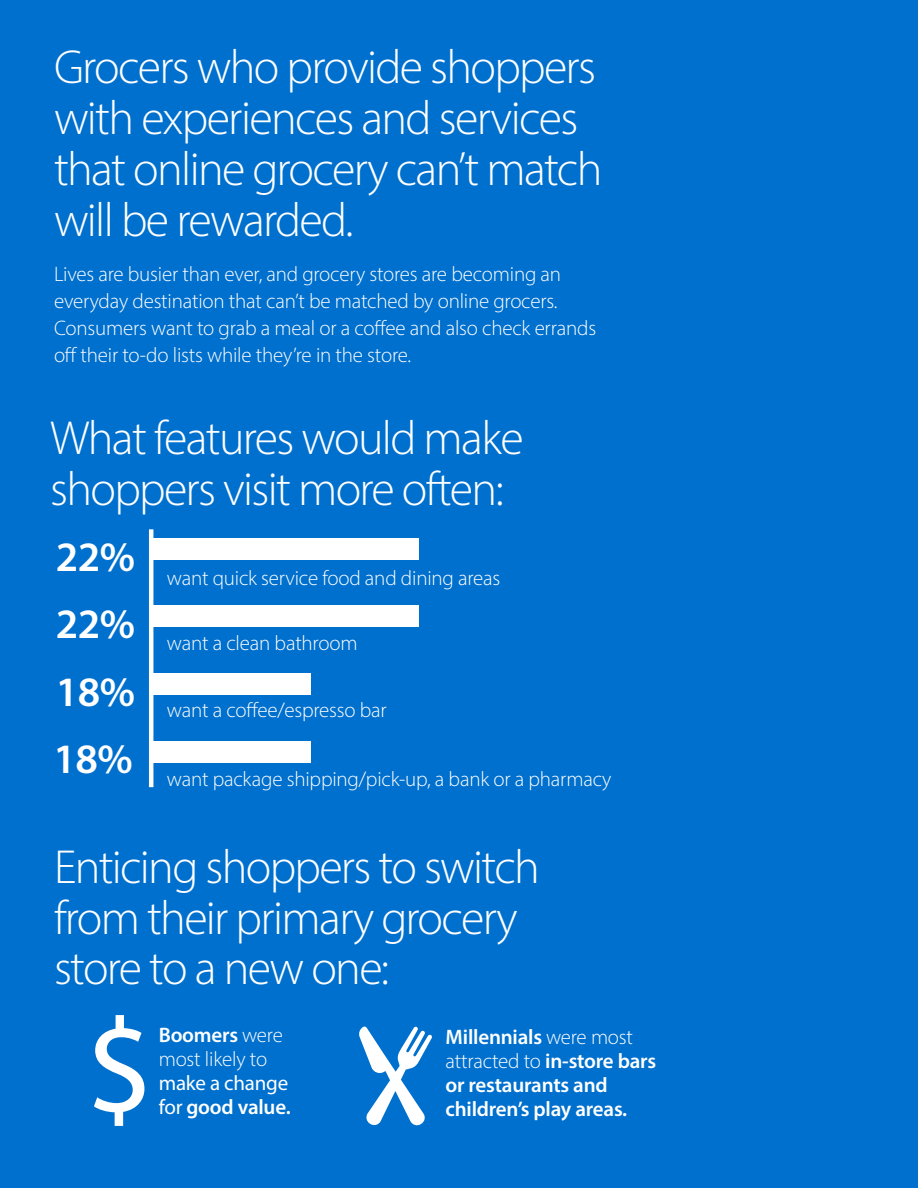
<style>
.page{position:relative;width:918px;height:1188px;background:#0070ce}
.page>*{position:absolute;margin:0;border:0;box-sizing:border-box;transform-origin:0 0}
.t1{font:135px "Myriad Pro";color:#fff}
.t2{font:300 48px/51px "Myriad Pro";letter-spacing:-.035em;color:#fff}
.t3{font:600 42px/67.2px "Myriad Pro";letter-spacing:-.01em;color:#fff;text-align:justify}
.t4{font:300 21px/27px "Myriad Pro";letter-spacing:-.01em;color:#fff}
.t5{font:600 21px/24px "Myriad Pro";letter-spacing:-.01em;color:#fff}
.t6{font:21px/24px "Myriad Pro";letter-spacing:-.01em;color:#fff}
.s1{font-weight:600}
.s2{font-weight:300}
</style>
<div class="page">
<svg style="left:359px;top:1027px;width:73px;height:98px"></svg>
<div style="left:151px;top:538px;width:267px;height:21px;background:#fff"></div>
<div style="left:151px;top:606px;width:267px;height:21px;background:#fff"></div>
<div style="left:151px;top:674px;width:159px;height:21px;background:#fff"></div>
<div style="left:151px;top:741px;width:159px;height:21px;background:#fff"></div>
<hr style="left:149px;top:529px;width:4px;height:258px;background:#fff">
<h2 class="t2" style="left:54px;top:41px;width:550px">Grocers who provide shoppers with experiences and services that online grocery can’t match will be rewarded.</h2>
<p class="t4" style="left:54px;top:261px;width:544px">Lives are busier than ever, and grocery stores are becoming an everyday destination that can’t be matched by online grocers.<br>Consumers want to grab a meal or a coffee and also check errands off their to-do lists while they’re in the store.</p>
<h2 class="t2" style="left:50px;top:412px;width:475px">What features would make shoppers visit more often:</h2>
<h3 class="t3" style="left:53px;top:522px;width:83px">22% 22% 18% 18%</h3>
<p class="t4" style="left:167px;top:565px;width:335px">want quick service food and dining areas</p>
<p class="t4" style="left:167px;top:629px;width:192px">want a clean bathroom</p>
<p class="t4" style="left:167px;top:697px;width:221px">want a coffee/espresso bar</p>
<p class="t4" style="left:167px;top:766px;width:446px">want package shipping/pick-up, a bank or a pharmacy</p>
<h2 class="t2" style="left:54px;top:841px;width:487px">Enticing shoppers to switch from their primary grocery store to a new one:</h2>
<h1 class="t1" style="left:85px;top:986px;width:71px">$</h1>
<p class="t4" style="left:159px;top:1023px;width:126px;line-height:24px"><span class="s1">Boomers</span> were most likely to</p>
<p class="t6" style="left:159px;top:1071px;width:133px">make a change for <span class="s1">good value.</span></p>
<p class="t5" style="left:445px;top:1024px;width:212px">Millennials <span class="s2">were most attracted to</span> in-store bars or restaurants and</p>
<p class="t5" style="left:445px;top:1096px;width:183px">children’s play areas.</p>
</div>
